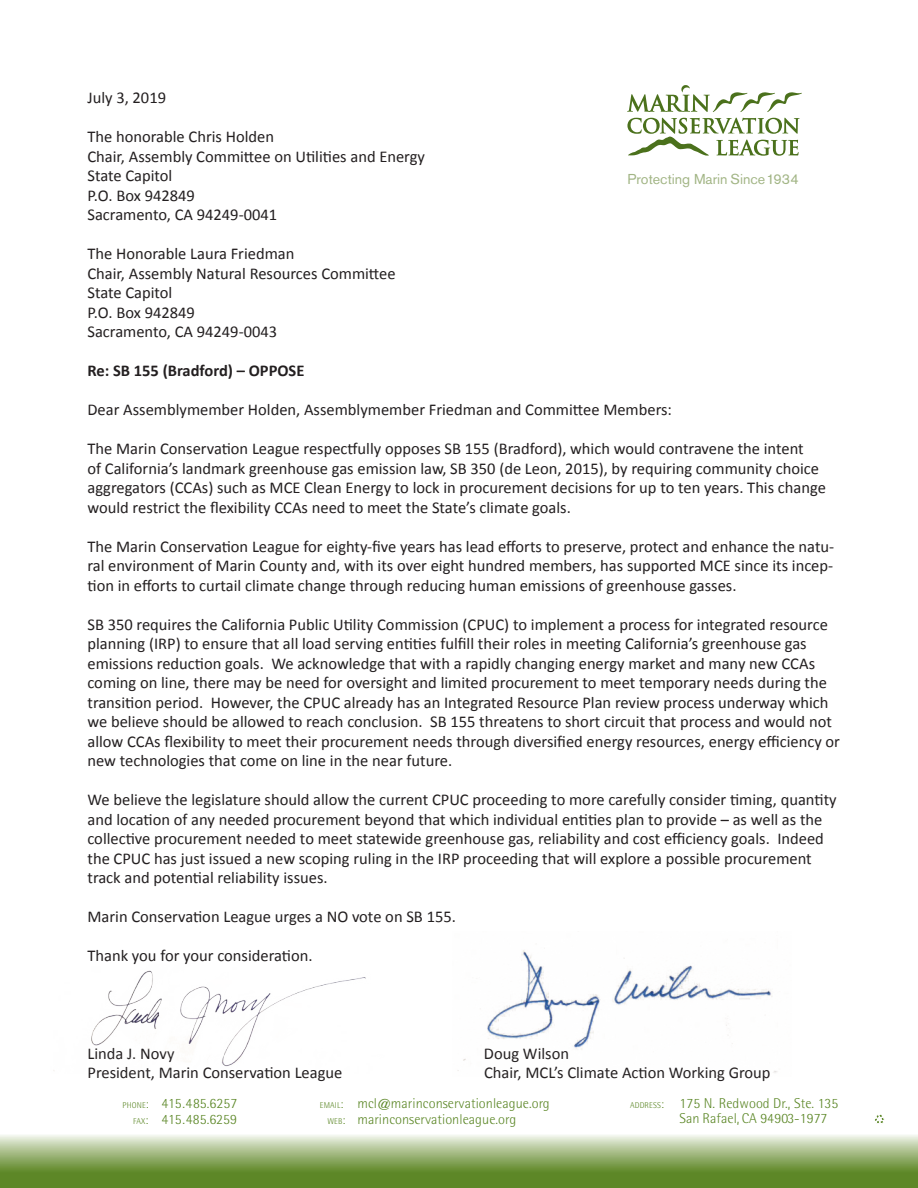
<style>
.page{position:relative;width:918px;height:1188px;background:#fff}
.page>*{position:absolute;margin:0;border:0;box-sizing:border-box;transform-origin:0 0}
.t1{font:16.5px/19.5px "Calibri";color:#231f20}
.t2{font:700 16.5px "Calibri";color:#231f20}
.t3{font:300 14.25px/16.5px "Rotis Semi Sans Std";letter-spacing:.005em;color:#5c8727}
.t4{font:14.25px "Akzidenz Grotesk BE";color:#a2b585}
.s1{font-size:8.4px}
.s2{font-size:12px}
</style>
<div class="page">
<svg style="left:627px;top:118px;width:173px;height:38px"></svg>
<svg style="left:627px;top:85px;width:175px;height:27px"></svg>
<svg style="left:0;top:1135px;width:918px;height:53px;background:#8fab69"></svg>
<svg style="left:875px;top:1114px;width:10px;height:10px"></svg>
<img style="left:53px;top:970px;width:313px;height:101px">
<img style="left:457px;top:950px;width:320px;height:123px">
<p class="t1" style="left:87px;top:89px;width:80px">July 3, 2019</p>
<p class="t1" style="left:87px;top:128px;width:339px">The honorable Chris Holden<br>Chair, Assembly Committee on Utilities and Energy<br>State Capitol<br>P.O. Box 942849<br>Sacramento, CA 94249-0041</p>
<p class="t1" style="left:87px;top:245px;width:310px">The Honorable Laura Friedman<br>Chair, Assembly Natural Resources Committee<br>State Capitol<br>P.O. Box 942849<br>Sacramento, CA 94249-0043</p>
<p class="t2" style="left:87px;top:365px;width:219px">Re: SB 155 (Bradford) – OPPOSE</p>
<p class="t1" style="left:87px;top:399px;width:586px">Dear Assemblymember Holden, Assemblymember Friedman and Committee Members:</p>
<p class="t1" style="left:87px;top:438px;width:740px">The Marin Conservation League respectfully opposes SB 155 (Bradford), which would contravene the intent<br>of California’s landmark greenhouse gas emission law, SB 350 (de Leon, 2015), by requiring community choice aggregators (CCAs) such as MCE Clean Energy to lock in procurement decisions for up to ten years. This change would restrict the flexibility CCAs need to meet the State’s climate goals.</p>
<p class="t1" style="left:87px;top:536px;width:748px;text-align:justify">The Marin Conservation League for eighty-five years has lead efforts to preserve, protect and enhance the natu&shy;ral environment of Marin County and, with its over eight hundred members, has supported MCE since its incep&shy;tion in efforts to curtail climate change through reducing human emissions of greenhouse gasses.</p>
<p class="t1" style="left:87px;top:614px;width:754px">SB 350 requires the California Public Utility Commission (CPUC) to implement a process for integrated resource planning (IRP) to ensure that all load serving entities fulfill their roles in meeting California’s greenhouse gas emissions reduction goals. We acknowledge that with a rapidly changing energy market and many new CCAs coming on line, there may be need for oversight and limited procurement to meet temporary needs during the transition period. However, the CPUC already has an Integrated Resource Plan review process underway which we believe should be allowed to reach conclusion. SB 155 threatens to short circuit that process and would not allow CCAs flexibility to meet their procurement needs through diversified energy resources, energy efficiency or new technologies that come on line in the near future.</p>
<p class="t1" style="left:87px;top:789px;width:751px">We believe the legislature should allow the current CPUC proceeding to more carefully consider timing, quantity and location of any needed procurement beyond that which individual entities plan to provide – as well as the collective procurement needed to meet statewide greenhouse gas, reliability and cost efficiency goals. Indeed the CPUC has just issued a new scoping ruling in the IRP proceeding that will explore a possible procurement track and potential reliability issues.</p>
<p class="t1" style="left:87px;top:906px;width:370px">Marin Conservation League urges a NO vote on SB 155.</p>
<p class="t1" style="left:87px;top:945px;width:227px">Thank you for your consideration.</p>
<p class="t4" style="left:628px;top:173px;width:173px">Protecting Marin Since 1934</p>
<p class="t1" style="left:87px;top:1043px;width:89px">Linda J. Novy</p>
<p class="t1" style="left:484px;top:1043px;width:87px">Doug Wilson</p>
<p class="t1" style="left:87px;top:1062px;width:256px">President, Marin Conservation League</p>
<p class="t1" style="left:484px;top:1062px;width:288px">Chair, MCL’s Climate Action Working Group</p>
<p class="t3" style="left:123px;top:1096px;width:116px;text-align:right"><span class="s1">PHONE</span><span class="s2">:</span> 415.485.6257<br><span class="s1">FAX</span><span class="s2">:</span> 415.485.6259</p>
<p class="t3" style="left:327px;top:1096px;width:224px;text-indent:-8px"><span class="s1">EMAIL</span><span class="s2">:</span> mcl@marinconservationleague.org<br><span class="s1">WEB</span><span class="s2">:</span> marinconservationleague.org</p>
<p class="t3" style="left:680px;top:1096px;width:160px;line-height:15.8px;text-indent:-50px"><span class="s1">ADDRESS</span><span class="s2">:</span> 175 N. Redwood Dr., Ste. 135<br>San Rafael, CA 94903-1977</p>
</div>
